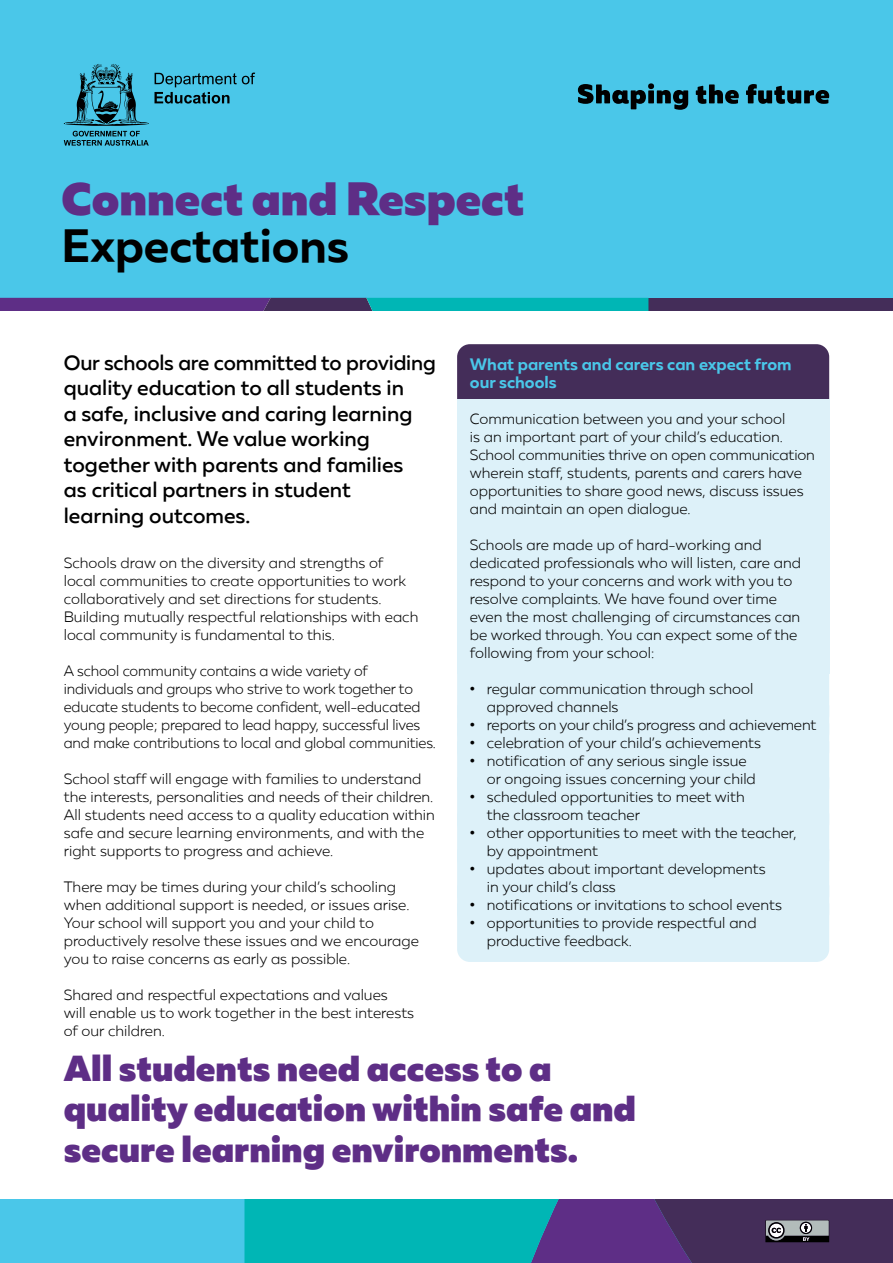
<style>
.page{position:relative;width:893px;height:1263px;background:#fff}
.page>*{position:absolute;margin:0;border:0;box-sizing:border-box;transform-origin:0 0}
.Heading_1{font:900 46.5px "Muller DOE";color:#5e2e86}
.Heading_1-2{font:700 46.5px "Muller DOE";color:#000}
.t1{font:900 36px/40.5px "Muller DOE";color:#5e2e86}
.Intro_Para{font:500 21px/25.5px "Muller DOE";color:#000}
.Heading_2_SHADED{font:700 16.5px/18px "Muller DOE";color:#4ac7e9}
.Body_Copy{font:300 15px/18px "Muller DOE";color:#000}
.Body_SHADED{font:300 15px/18px "Muller DOE";color:#000}
.s1{font-family:"Arial";font-weight:400}
</style>
<div class="page">
<div style="left:0;top:1199px;width:893px;height:64px;background:#4ac7e9"></div>
<svg style="left:244px;top:1199px;width:649px;height:64px;background:#2b6f8d"></svg>
<div style="left:0;top:0;width:893px;height:298px;background:#4ac7e9"></div>
<div style="left:648px;top:298px;width:245px;height:13px;background:#442d59"></div>
<svg style="left:0;top:298px;width:648px;height:13px;background:#316893"></svg>
<svg style="left:64px;top:64px;width:191px;height:82px"></svg>
<svg style="left:578px;top:83px;width:251px;height:27px"></svg>
<div style="left:457px;top:344px;width:372px;height:55px;background:#442d59"></div>
<div style="left:457px;top:399px;width:372px;height:131px;background:#ddf1f9"></div>
<div style="left:457px;top:525px;width:372px;height:149px;background:#ddf1f9"></div>
<div style="left:457px;top:674px;width:372px;height:288px;background:#ddf1f9"></div>
<h1 class="Heading_1" style="left:62px;top:169px;width:464px">Connect and Respect</h1>
<h1 class="Heading_1-2" style="left:62px;top:216px;width:289px">Expectations</h1>
<p class="Intro_Para" style="left:64px;top:350px;width:374px">Our schools are committed to providing quality education to all students in<br>a safe, inclusive and caring learning environment. We value working together with parents and families<br>as critical partners in student learning outcomes.</p>
<p class="Body_Copy" style="left:64px;top:553px;width:356px">Schools draw on the diversity and strengths of local communities to create opportunities to work collaboratively and set directions for students.<br>Building mutually respectful relationships with each local community is fundamental to this.</p>
<p class="Body_Copy" style="left:64px;top:661px;width:374px">A school community contains a wide variety of individuals and groups who strive to work together to educate students to become confident, well‑educated young people; prepared to lead happy, successful lives and make contributions to local and global communities.</p>
<p class="Body_Copy" style="left:64px;top:769px;width:372px">School staff will engage with families to understand the interests, personalities and needs of their children.<br>All students need access to a quality education within safe and secure learning environments, and with the right supports to progress and achieve.</p>
<p class="Body_Copy" style="left:64px;top:877px;width:357px">There may be times during your child’s schooling when additional support is needed, or issues arise.<br>Your school will support you and your child to productively resolve these issues and we encourage you to raise concerns as early as possible.</p>
<p class="Body_Copy" style="left:64px;top:985px;width:352px">Shared and respectful expectations and values<br>will enable us to work together in the best interests of our children.</p>
<p class="Heading_2_SHADED" style="left:470px;top:355px;width:323px">What parents and carers can expect from our schools</p>
<p class="Body_SHADED" style="left:470px;top:409px;width:347px">Communication between you and your school<br>is an important part of your child’s education.<br>School communities thrive on open communication wherein staff, students, parents and carers have opportunities to share good news, discuss issues and maintain an open dialogue.</p>
<p class="Body_SHADED" style="left:470px;top:535px;width:333px">Schools are made up of hard-working and dedicated professionals who will listen, care and respond to your concerns and work with you to resolve complaints. We have found over time even the most challenging of circumstances can be worked through. You can expect some of the following from your school:</p>
<p class="Body_SHADED" style="left:487px;top:679px;width:268px;text-indent:-17px"><span class="s1">•</span> regular communication through school approved channels</p>
<p class="Body_SHADED" style="left:470px;top:715px;width:348px"><span class="s1">•</span> reports on your child’s progress and achievement</p>
<p class="Body_SHADED" style="left:470px;top:733px;width:293px"><span class="s1">•</span> celebration of your child’s achievements</p>
<p class="Body_SHADED" style="left:487px;top:751px;width:271px;text-indent:-17px"><span class="s1">•</span> notification of any serious single issue or ongoing issues concerning your child</p>
<p class="Body_SHADED" style="left:487px;top:787px;width:259px;text-indent:-17px"><span class="s1">•</span> scheduled opportunities to meet with the classroom teacher</p>
<p class="Body_SHADED" style="left:487px;top:823px;width:311px;text-indent:-17px"><span class="s1">•</span> other opportunities to meet with the teacher, by appointment</p>
<p class="Body_SHADED" style="left:487px;top:859px;width:280px;text-indent:-17px"><span class="s1">•</span> updates about important developments in your child’s class</p>
<p class="Body_SHADED" style="left:470px;top:895px;width:314px"><span class="s1">•</span> notifications or invitations to school events</p>
<p class="Body_SHADED" style="left:487px;top:913px;width:271px;text-indent:-17px"><span class="s1">•</span> opportunities to provide respectful and productive feedback.</p>
<h2 class="t1" style="left:64px;top:1049px;width:574px">All students need access to a quality education within safe and secure learning environments.</h2>
</div>
